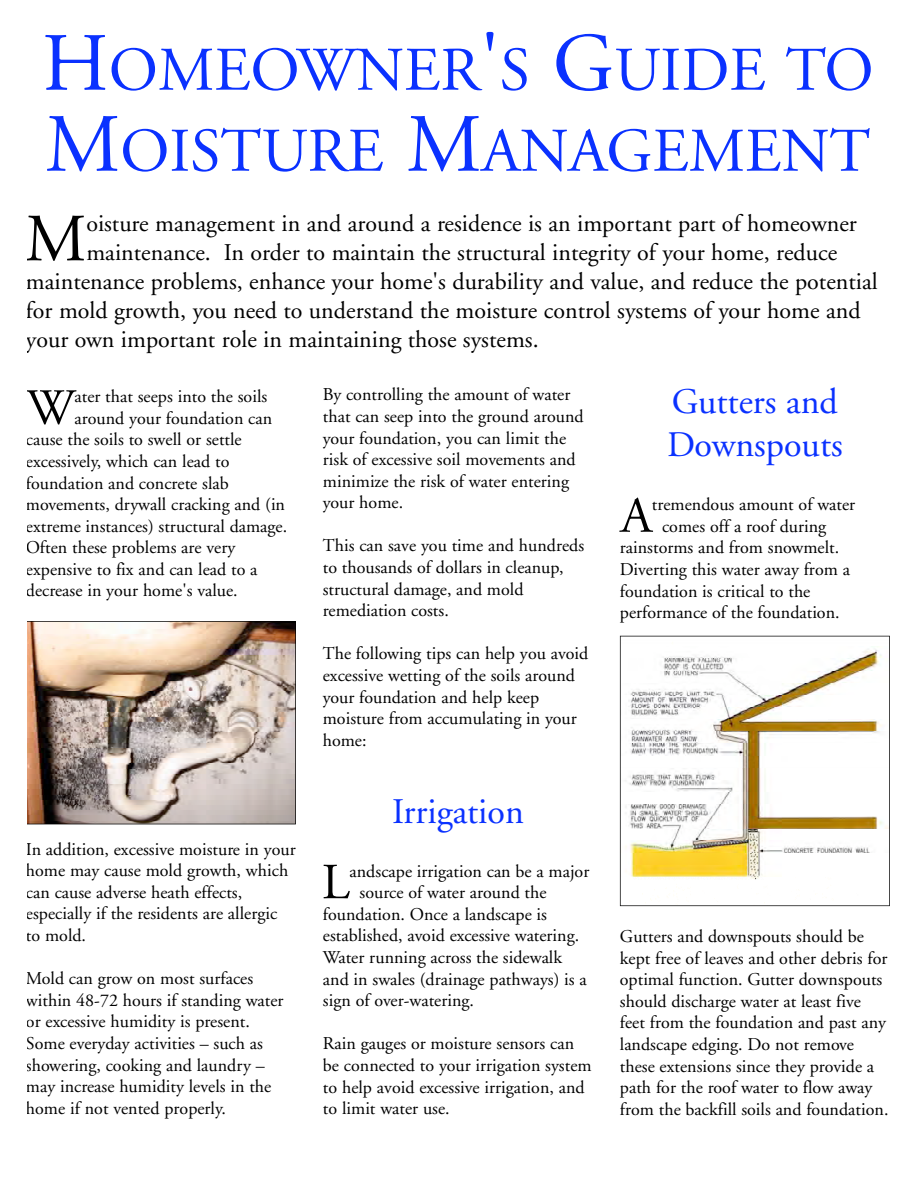
<style>
.page{position:relative;width:918px;height:1188px;background:#fff}
.page>*{position:absolute;margin:0;border:0;box-sizing:border-box;transform-origin:0 0}
.t1{font:67.35px "Adobe Garamond";color:#000}
.t2{font:61.8px/81px "Adobe Garamond";color:#0a31ff}
.t3{font:50.55px "Adobe Garamond";color:#000}
.t4{font:36px/43.2px "Adobe Garamond";color:#0a31ff}
.t5{font:24px "Adobe Garamond";color:#000}
.t6{font:18px/21.6px "Adobe Garamond";color:#000}
.s1{font-size:82.5px}
</style>
<div class="page">
<img style="left:27px;top:621px;width:269px;height:203px">
<svg style="left:620px;top:636px;width:270px;height:270px"></svg>
<h2 class="t2" style="left:42px;top:35px;width:833px"><span class="s1">H</span>OMEOWNER<span class="s1">'</span>S <span class="s1">G</span>UIDE TO<br><span class="s1">M</span>OISTURE <span class="s1">M</span>ANAGEMENT</h2>
<h1 class="t1" style="left:25px;top:212px;width:63px">M</h1>
<h3 class="t5" style="left:86px;top:214px;width:772px">oisture management in and around a residence is an important part of homeowner</h3>
<h3 class="t5" style="left:86px;top:243px;width:752px">maintenance. In order to maintain the structural integrity of your home, reduce</h3>
<h3 class="t5" style="left:26px;top:272px;width:853px">maintenance problems, enhance your home's durability and value, and reduce the potential</h3>
<h3 class="t5" style="left:26px;top:301px;width:836px">for mold growth, you need to understand the moisture control systems of your home and</h3>
<h3 class="t5" style="left:26px;top:329px;width:514px">your own important role in maintaining those systems.</h3>
<h3 class="t3" style="left:26px;top:387px;width:50px">W</h3>
<p class="t6" style="left:75px;top:387px;width:194px">ater that seeps into the soils</p>
<p class="t6" style="left:75px;top:409px;width:199px">around your foundation can</p>
<p class="t6" style="left:26px;top:430px;width:217px">cause the soils to swell or settle</p>
<p class="t6" style="left:26px;top:452px;width:205px">excessively, which can lead to</p>
<p class="t6" style="left:26px;top:474px;width:204px">foundation and concrete slab</p>
<p class="t6" style="left:26px;top:495px;width:261px">movements, drywall cracking and (in</p>
<p class="t6" style="left:26px;top:517px;width:263px">extreme instances) structural damage.</p>
<p class="t6" style="left:26px;top:538px;width:211px">Often these problems are very</p>
<p class="t6" style="left:26px;top:560px;width:233px">expensive to fix and can lead to a</p>
<p class="t6" style="left:26px;top:582px;width:213px">decrease in your home's value.</p>
<p class="t6" style="left:26px;top:840px;width:271px">In addition, excessive moisture in your home may cause mold growth, which can cause adverse heath effects, especially if the residents are allergic to mold.</p>
<p class="t6" style="left:26px;top:969px;width:259px">Mold can grow on most surfaces within 48-72 hours if standing water or excessive humidity is present.<br>Some everyday activities – such as showering, cooking and laundry – may increase humidity levels in the home if not vented properly.</p>
<p class="t6" style="left:323px;top:385px;width:262px">By controlling the amount of water that can seep into the ground around your foundation, you can limit the risk of excessive soil movements and minimize the risk of water entering your home.</p>
<p class="t6" style="left:323px;top:537px;width:263px">This can save you time and hundreds to thousands of dollars in cleanup, structural damage, and mold remediation costs.</p>
<p class="t6" style="left:323px;top:645px;width:267px">The following tips can help you avoid excessive wetting of the soils around your foundation and help keep moisture from accumulating in your home:</p>
<h3 class="t4" style="left:392px;top:793px;width:133px">Irrigation</h3>
<h3 class="t3" style="left:322px;top:862px;width:29px">L</h3>
<p class="t6" style="left:350px;top:862px;width:241px">andscape irrigation can be a major</p>
<p class="t6" style="left:360px;top:883px;width:188px">source of water around the</p>
<p class="t6" style="left:323px;top:905px;width:226px">foundation. Once a landscape is</p>
<p class="t6" style="left:323px;top:927px;width:258px">established, avoid excessive watering.</p>
<p class="t6" style="left:323px;top:948px;width:241px">Water running across the sidewalk</p>
<p class="t6" style="left:323px;top:970px;width:265px">and in swales (drainage pathways) is a</p>
<p class="t6" style="left:323px;top:991px;width:153px">sign of over-watering.</p>
<p class="t6" style="left:323px;top:1035px;width:270px">Rain gauges or moisture sensors can be connected to your irrigation system to help avoid excessive irrigation, and to limit water use.</p>
<h3 class="t4" style="left:667px;top:384px;width:177px">Gutters and<br>Downspouts</h3>
<h3 class="t3" style="left:621px;top:495px;width:33px">A</h3>
<p class="t6" style="left:652px;top:495px;width:205px">tremendous amount of water</p>
<p class="t6" style="left:662px;top:517px;width:166px">comes off a roof during</p>
<p class="t6" style="left:620px;top:538px;width:221px">rainstorms and from snowmelt.</p>
<p class="t6" style="left:620px;top:560px;width:232px">Diverting this water away from a</p>
<p class="t6" style="left:620px;top:582px;width:192px">foundation is critical to the</p>
<p class="t6" style="left:620px;top:603px;width:221px">performance of the foundation.</p>
<p class="t6" style="left:620px;top:927px;width:270px">Gutters and downspouts should be kept free of leaves and other debris for optimal function. Gutter downspouts should discharge water at least five feet from the foundation and past any landscape edging. Do not remove these extensions since they provide a path for the roof water to flow away from the backfill soils and foundation.</p>
</div>
